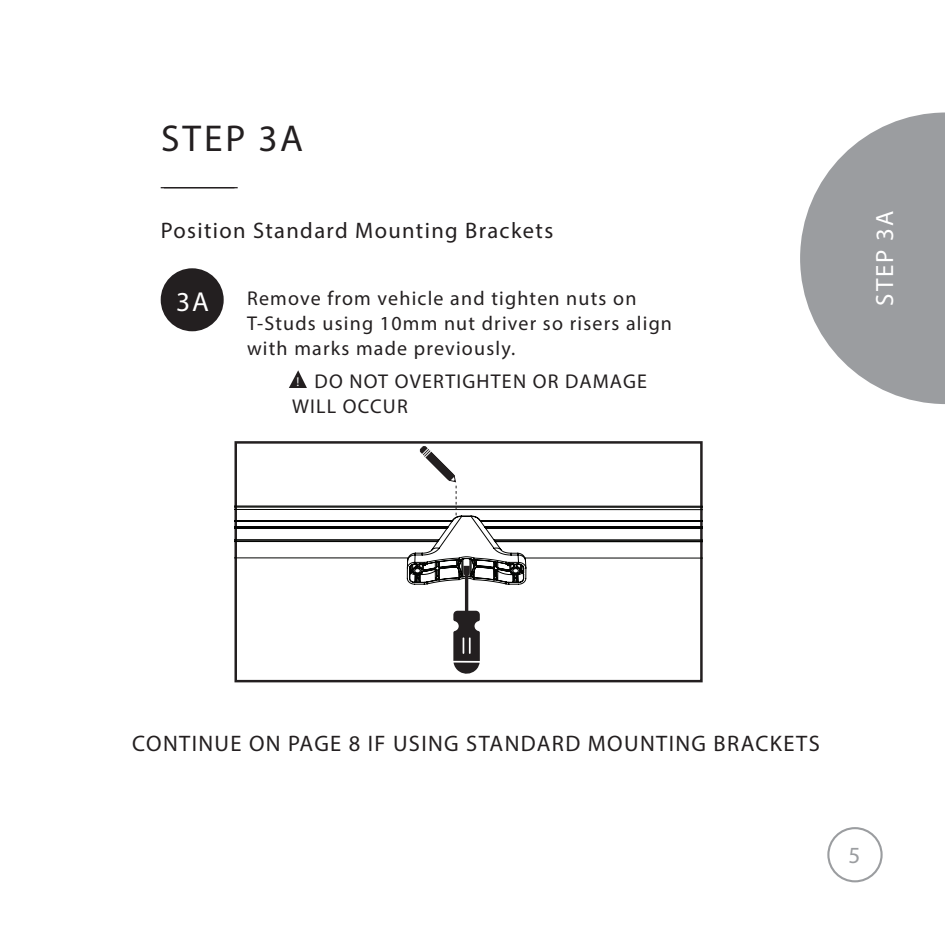
<style>
.page{position:relative;width:945px;height:945px;background:#fff}
.page>*{position:absolute;margin:0;border:0;box-sizing:border-box;transform-origin:0 0}
.t1{font:37.5px "Myriad Pro";letter-spacing:.08em;color:#231f20}
.t2{font:27.5px "Myriad Pro";color:#fff}
.t3{font:25px "Myriad Pro";letter-spacing:.08em;color:#fff}
.t4{font:23.25px "Myriad Pro";color:#9b9da0}
.t5{font:22.5px "Myriad Pro";letter-spacing:.06em;color:#231f20}
.t6{font:20px/25px "Myriad Pro";letter-spacing:.06em;color:#231f20}
.t7{font:12.75px "Myriad Pro";color:#fff}
.s1{font-family:"Minion Pro";font-size:30px}
</style>
<div class="page">
<svg style="left:800px;top:112px;width:145px;height:292px;fill:#9b9da0"></svg>
<hr style="left:161px;top:187px;width:73px;height:1px;background:#231f20">
<div style="left:827px;top:827px;width:56px;height:55px;border:2px solid #9b9da0;border-radius:50%"></div>
<hr style="left:164px;top:187px;width:74px;height:1px;background:#231f20">
<div style="left:161px;top:268px;width:63px;height:63px;background:#231f20;border-radius:50%"></div>
<svg style="left:289px;top:370px;width:18px;height:18px"></svg>
<div style="left:235px;top:441px;width:468px;height:241px;border:2px solid #231f20"></div>
<hr style="left:566px;top:776px;width:137px;height:1px;background:#040503">
<hr style="left:515px;top:776px;width:51px;height:1px;background:#040503">
<hr style="left:515px;top:802px;width:188px;height:1px;background:#040503">
<hr style="left:485px;top:789px;width:30px;height:1px;background:#040503">
<hr style="left:485px;top:776px;width:30px;height:1px;background:#040503">
<hr style="left:434px;top:752px;width:30px;height:1px;background:#040503">
<hr style="left:464px;top:752px;width:239px;height:1px;background:#040503">
<hr style="left:711px;top:472px;width:1px;height:150px;background:#040503">
<hr style="left:235px;top:810px;width:468px;height:1px;background:#040503">
<svg style="left:235px;top:472px;width:468px;height:150px"></svg>
<svg style="left:420px;top:446px;width:37px;height:69px"></svg>
<svg style="left:453px;top:566px;width:27px;height:108px"></svg>
<h1 class="t1" style="left:161px;top:115px;width:144px">STEP 3A</h1>
<p class="t5" style="left:161px;top:217px;width:394px">Position Standard Mounting Brackets</p>
<h2 class="t2" style="left:176px;top:284px;width:34px">3A</h2>
<p class="t6" style="left:247px;top:286px;width:427px">Remove from vehicle and tighten nuts on<br>T-Studs using 10mm nut driver so risers align with marks made previously.</p>
<p class="t6" style="left:292px;top:368px;width:356px"><span class="s1">•</span> DO NOT OVERTIGHTEN OR DAMAGE<br>WILL OCCUR</p>
<p class="t7" style="left:296px;top:374px;width:4px">!</p>
<p class="t3" style="left:869px;top:306px;width:96px;rotate:-90deg">STEP 3A</p>
<p class="t5" style="left:132px;top:730px;width:689px">CONTINUE ON PAGE 8 IF USING STANDARD MOUNTING BRACKETS</p>
<p class="t4" style="left:848px;top:841px;width:13px">5</p>
</div>
